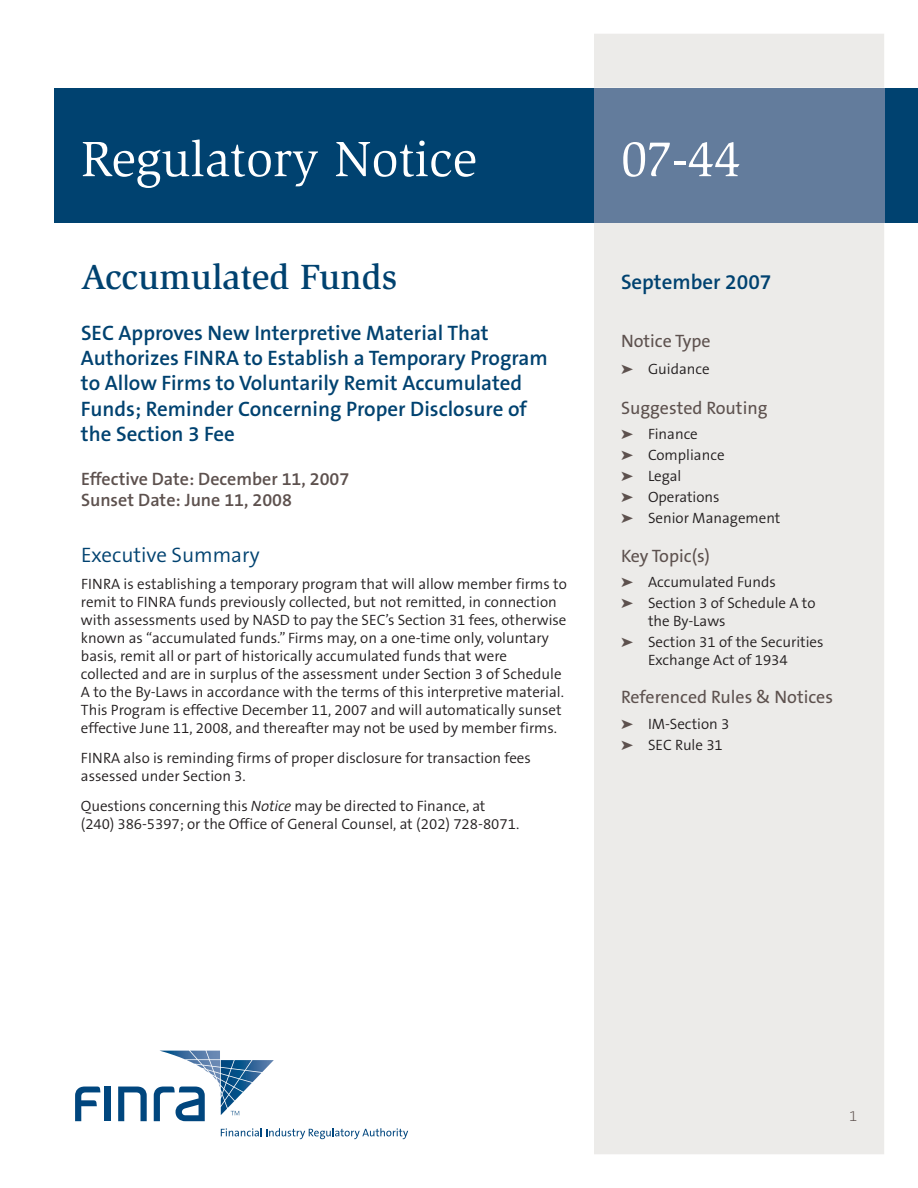
<style>
.page{position:relative;width:918px;height:1188px;background:#fff}
.page>*{position:absolute;margin:0;border:0;box-sizing:border-box;transform-origin:0 0}
.t1{font:51px "Slimbach LT";color:#fff}
.t2{font:500 36px "Slimbach LT";color:#004270}
.t3{font:600 21px/25.2px "The Sans B6";color:#004270}
.t4{font:300 21px "The Sans B4";color:#004270}
.t5{font:18px "The Sans B5 Plain";color:#5d514e}
.t6{font:600 18px/21.6px "The Sans B6";color:#5d514e}
.t7{font:300 15px/18px "The Sans B4";color:#231f20}
.t8{font:200 15px "The Sans B2";color:#5d514e}
.s1{font-style:italic}
.s2{color:#5d514e}
</style>
<div class="page">
<div style="left:54px;top:88px;width:864px;height:135px;background:#004270"></div>
<div style="left:594px;top:34px;width:290px;height:1120px;background:#ecebe9"></div>
<div style="left:594px;top:88px;width:290px;height:135px;background:#637c9c"></div>
<div style="left:105px;top:1087px;width:6px;height:34px;background:#00467e"></div>
<svg style="left:118px;top:1087px;width:29px;height:34px"></svg>
<svg style="left:75px;top:1087px;width:25px;height:34px"></svg>
<svg style="left:154px;top:1051px;width:120px;height:70px"></svg>
<svg style="left:221px;top:1128px;width:187px;height:11px"></svg>
<h1 class="t1" style="left:81px;top:139px;width:397px">Regulatory Notice</h1>
<h1 class="t1" style="left:621px;top:139px;width:121px">07-44</h1>
<h2 class="t2" style="left:81px;top:263px;width:318px">Accumulated Funds</h2>
<h3 class="t3" style="left:81px;top:321px;width:468px">SEC Approves New Interpretive Material That Authorizes FINRA to Establish a Temporary Program to Allow Firms to Voluntarily Remit Accumulated Funds; Reminder Concerning Proper Disclosure of the Section 3 Fee</h3>
<p class="t6" style="left:81px;top:468px;width:270px">Effective Date: December 11, 2007<br>Sunset Date: June 11, 2008</p>
<h3 class="t4" style="left:81px;top:544px;width:180px">Executive Summary</h3>
<p class="t7" style="left:81px;top:575px;width:487px">FINRA is establishing a temporary program that will allow member firms to remit to FINRA funds previously collected, but not remitted, in connection with assessments used by NASD to pay the SEC’s Section 31 fees, otherwise known as “accumulated funds.” Firms may, on a one-time only, voluntary basis, remit all or part of historically accumulated funds that were collected and are in surplus of the assessment under Section 3 of Schedule A to the By-Laws in accordance with the terms of this interpretive material.<br>This Program is effective December 11, 2007 and will automatically sunset effective June 11, 2008, and thereafter may not be used by member firms.</p>
<p class="t7" style="left:81px;top:749px;width:451px">FINRA also is reminding firms of proper disclosure for transaction fees assessed under Section 3.</p>
<p class="t7" style="left:81px;top:797px;width:440px">Questions concerning this <span class="s1">Notice</span> may be directed to Finance, at (240) 386-5397; or the Office of General Counsel, at (202) 728-8071.</p>
<h3 class="t3" style="left:621px;top:270px;width:152px">September 2007</h3>
<p class="t5" style="left:621px;top:331px;width:91px">Notice Type</p>
<p class="t7" style="left:621px;top:361px;width:90px"><span class="s2">➤</span> Guidance</p>
<p class="t5" style="left:621px;top:399px;width:148px">Suggested Routing</p>
<p class="t7" style="left:621px;top:424px;width:161px;line-height:21px"><span class="s2">➤</span> Finance<br><span class="s2">➤</span> Compliance<br><span class="s2">➤</span> Legal<br><span class="s2">➤</span> Operations<br><span class="s2">➤</span> Senior Management</p>
<p class="t5" style="left:621px;top:546px;width:90px">Key Topic(s)</p>
<p class="t7" style="left:621px;top:572px;width:196px;line-height:21px"><span class="s2">➤</span> Accumulated Funds<br><span class="s2">➤</span> Section 3 of Schedule A to</p>
<p class="t7" style="left:621px;top:611px;width:204px;line-height:21px;text-indent:27px">the By-Laws<br><span class="s2">➤</span> Section 31 of the Securities</p>
<p class="t7" style="left:648px;top:651px;width:141px">Exchange Act of 1934</p>
<p class="t5" style="left:621px;top:688px;width:213px">Referenced Rules &amp; Notices</p>
<p class="t7" style="left:621px;top:714px;width:110px;line-height:21px"><span class="s2">➤</span> IM-Section 3 <span class="s2">➤</span> SEC Rule 31</p>
<p class="t8" style="left:849px;top:1109px;width:10px">1</p>
</div>
